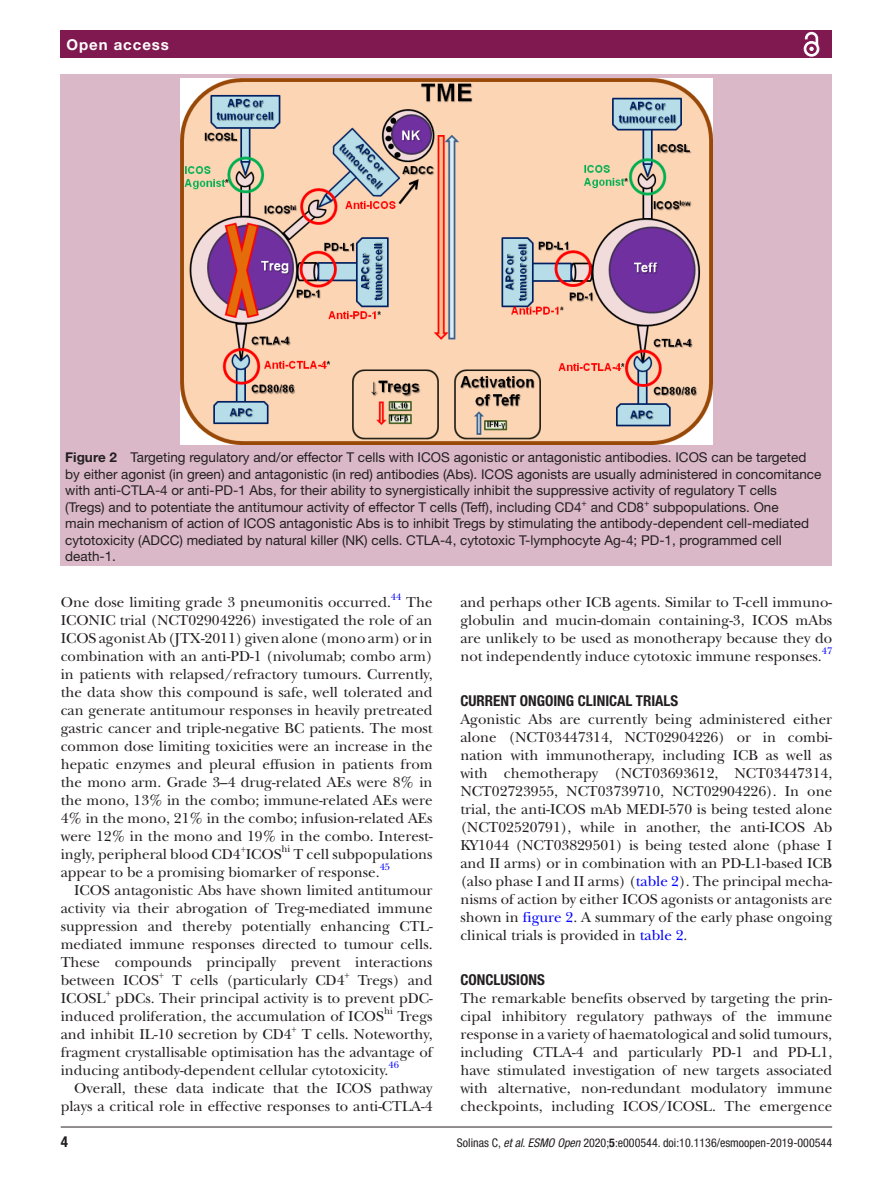
<style>
.page{position:relative;width:893px;height:1191px;background:#fff}
.page>*{position:absolute;margin:0;border:0;box-sizing:border-box;transform-origin:0 0}
.t1{font:15px/18px "New Baskerville";color:#231f20;text-align:justify}
.t2{font:700 condensed 15px "Helvetica Neue LT Std";color:#231f20}
.t3{font:700 15px "Helvetica Neue LT Std";letter-spacing:.065em;color:#fff}
.t4{font:13.5px/16.5px "Helvetica Neue LT Std";color:#231f20}
.t5{font:condensed 12px "Helvetica Neue LT Std";color:#231f20}
.t6{font:9.9px "New Baskerville";color:#00f}
.t7{font:9.9px "New Baskerville";color:#231f20}
.s1{font-weight:700}
.s2{color:#00f}
.s3{font-style:italic}
</style>
<div class="page">
<div style="left:61px;top:31px;width:771px;height:27px;background:#80194f"></div>
<hr style="left:61px;top:1126px;width:771px;height:1px;background:#231f20">
<svg style="left:803px;top:31px;width:17px;height:26px"></svg>
<div style="left:61px;top:74px;width:771px;height:491px;background:#dab8c8"></div>
<img style="left:181px;top:79px;width:531px;height:365px">
<p class="t3" style="left:66px;top:35px;width:104px">Open access</p>
<p class="t4" style="left:65px;top:449px;width:758px"><span class="s1">Figure 2</span> Targeting regulatory and/or effector T cells with ICOS agonistic or antagonistic antibodies. ICOS can be targeted by either agonist (in green) and antagonistic (in red) antibodies (Abs). ICOS agonists are usually administered in concomitance with anti-CTLA-4 or anti-PD-1 Abs, for their ability to synergistically inhibit the suppressive activity of regulatory T cells<br>(Tregs) and to potentiate the antitumour activity of effector T cells (Teff), including CD4<sup>+</sup> and CD8<sup>+</sup> subpopulations. One<br>main mechanism of action of ICOS antagonistic Abs is to inhibit Tregs by stimulating the antibody-dependent cell-mediated cytotoxicity (ADCC) mediated by natural killer (NK) cells. CTLA-4, cytotoxic T-lymphocyte Ag-4; PD-1, programmed cell death-1.</p>
<p class="t1" style="left:61px;top:593px;width:332px">One dose limiting grade 3 pneumonitis occurred.</p>
<p class="t6" style="left:391px;top:591px;width:12px">44</p>
<p class="t1" style="left:61px;top:593px;width:373px;text-indent:345px">The ICONIC trial (NCT02904226) investigated the role of an ICOS agonist Ab (JTX-2011) given alone (mono arm) or in combination with an anti-PD-1 (nivolumab; combo arm) in patients with relapsed/refractory tumours. Currently, the data show this compound is safe, well tolerated and can generate antitumour responses in heavily pretreated gastric cancer and triple-negative BC patients. The most common dose limiting toxicities were an increase in the hepatic enzymes and pleural effusion in patients from the mono arm. Grade 3–4 drug-related AEs were 8% in the mono, 13% in the combo; immune-related AEs were 4% in the mono, 21% in the combo; infusion-related AEs were 12% in the mono and 19% in the combo. Interest&shy;ingly, peripheral blood CD4<sup>+</sup>ICOS</p>
<p class="t1" style="left:460px;top:593px;width:373px">and perhaps other ICB agents. Similar to T-cell immuno&shy;globulin and mucin-domain containing-3, ICOS mAbs are unlikely to be used as monotherapy because they do not independently induce cytotoxic immune responses.</p>
<p class="t6" style="left:822px;top:645px;width:12px">47</p>
<p class="t2" style="left:460px;top:691px;width:218px">CURRENT ONGOING CLINICAL TRIALS</p>
<p class="t1" style="left:460px;top:710px;width:373px">Agonistic Abs are currently being administered either alone (NCT03447314, NCT02904226) or in combi&shy;nation with immunotherapy, including ICB as well as with chemotherapy (NCT03693612, NCT03447314, NCT02723955, NCT03739710, NCT02904226). In one trial, the anti-ICOS mAb MEDI-570 is being tested alone (NCT02520791), while in another, the anti-ICOS Ab KY1044 (NCT03829501) is being tested alone (phase I and II arms) or in combination with an PD-L1-based ICB (also phase I and II arms) (<span class="s2">table 2</span>). The principal mecha&shy;nisms of action by either ICOS agonists or antagonists are shown in <span class="s2">figure 2</span>. A summary of the early phase ongoing clinical trials is provided in <span class="s2">table 2</span>.</p>
<p class="t2" style="left:460px;top:970px;width:85px">CONCLUSIONS</p>
<p class="t1" style="left:460px;top:989px;width:373px">The remarkable benefits observed by targeting the prin&shy;cipal inhibitory regulatory pathways of the immune response in a variety of haematological and solid tumours, including CTLA-4 and particularly PD-1 and PD-L1, have stimulated investigation of new targets associated with alternative, non-redundant modulatory immune checkpoints, including ICOS/ICOSL. The emergence</p>
<p class="t7" style="left:282px;top:843px;width:10px">hi</p>
<p class="t1" style="left:61px;top:845px;width:373px;text-indent:233px">T cell subpopulations appear to be a promising biomarker of response.</p>
<p class="t6" style="left:380px;top:861px;width:12px">45</p>
<p class="t1" style="left:61px;top:881px;width:373px;text-indent:14px">ICOS antagonistic Abs have shown limited antitumour activity via their abrogation of Treg-mediated immune suppression and thereby potentially enhancing CTL&shy;mediated immune responses directed to tumour cells.<br>These compounds principally prevent interactions between ICOS</p>
<p class="t7" style="left:159px;top:969px;width:7px">+</p>
<p class="t1" style="left:172px;top:971px;width:174px">T cells (particularly CD4</p>
<p class="t7" style="left:345px;top:969px;width:7px">+</p>
<p class="t1" style="left:61px;top:971px;width:373px;text-indent:297px">Tregs) and ICOSL<sup>+</sup> pDCs. Their principal activity is to prevent pDC&shy;induced proliferation, the accumulation of ICOS</p>
<p class="t7" style="left:384px;top:1005px;width:10px">hi</p>
<p class="t1" style="left:397px;top:1007px;width:37px">Tregs</p>
<p class="t1" style="left:61px;top:1025px;width:232px">and inhibit IL-10 secretion by CD4</p>
<p class="t7" style="left:292px;top:1023px;width:7px">+</p>
<p class="t1" style="left:61px;top:1025px;width:373px;text-indent:241px">T cells. Noteworthy, fragment crystallisable optimisation has the advantage of inducing antibody-dependent cellular cytotoxicity.</p>
<p class="t6" style="left:389px;top:1059px;width:12px">46</p>
<p class="t1" style="left:61px;top:1079px;width:373px;text-align:right">Overall, these data indicate that the ICOS pathway plays a critical role in effective responses to anti-CTLA-4</p>
<p class="t2" style="left:61px;top:1132px;width:9px">4</p>
<p class="t5" style="left:457px;top:1135px;width:377px">Solinas C, <span class="s3">et al</span>. <span class="s3">ESMO Open</span> 2020;<span class="s1">5</span>:e000544. doi:10.1136/esmoopen-2019-000544</p>
</div>
